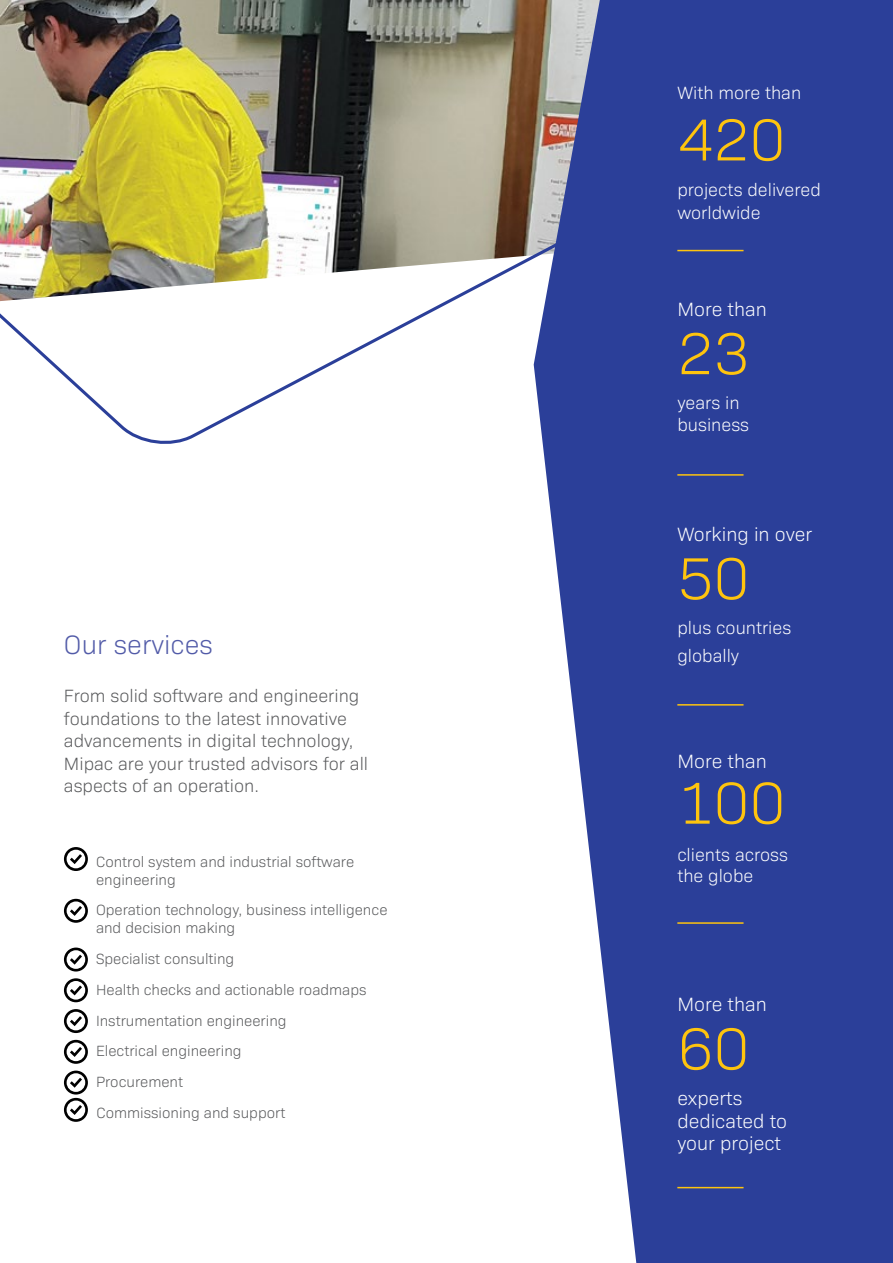
<style>
.page{position:relative;width:893px;height:1263px;background:#fff}
.page>*{position:absolute;margin:0;border:0;box-sizing:border-box;transform-origin:0 0}
.t1{font:300 60px "Bio Sans";color:#fec40e}
.t2{font:300 27px "Bio Sans";color:#525ba8}
.t3{font:300 19.5px/22.5px "Bio Sans";color:#fff}
.t4{font:300 18px/22.5px "Bio Sans";color:#58595b}
.t5{font:300 18px/22.5px "Bio Sans";color:#fff}
.t6{font:300 15px/30.8px "Bio Sans";color:#58595b}
</style>
<div class="page">
<svg style="left:543px;top:0;width:350px;height:1263px;background:#4052a3"></svg>
<hr style="left:677px;top:474px;width:66px;height:2px;background:#fec40e">
<hr style="left:677px;top:704px;width:66px;height:2px;background:#fec40e">
<hr style="left:677px;top:922px;width:66px;height:2px;background:#fec40e">
<hr style="left:677px;top:1187px;width:66px;height:1px;background:#fec40e">
<hr style="left:677px;top:250px;width:66px;height:1px;background:#fec40e">
<img style="left:0;top:0;width:672px;height:448px">
<svg style="left:64px;top:847px;width:24px;height:24px"></svg>
<svg style="left:64px;top:899px;width:24px;height:24px"></svg>
<svg style="left:64px;top:947px;width:24px;height:24px"></svg>
<svg style="left:64px;top:978px;width:24px;height:24px"></svg>
<svg style="left:64px;top:1009px;width:24px;height:24px"></svg>
<svg style="left:64px;top:1040px;width:24px;height:24px"></svg>
<svg style="left:64px;top:1070px;width:24px;height:52px"></svg>
<h2 class="t2" style="left:64px;top:625px;width:151px">Our services</h2>
<p class="t4" style="left:64px;top:683px;width:306px">From solid software and engineering foundations to the latest innovative advancements in digital technology, Mipac are your trusted advisors for all aspects of an operation.</p>
<p class="t6" style="left:96px;top:851px;width:260px;line-height:18px">Control system and industrial software engineering</p>
<p class="t6" style="left:96px;top:900px;width:293px;line-height:18px">Operation technology, business intelligence and decision making</p>
<p class="t6" style="left:96px;top:942px;width:272px">Specialist consulting<br>Health checks and actionable roadmaps<br>Instrumentation engineering<br>Electrical engineering<br>Procurement<br>Commissioning and support</p>
<p class="t5" style="left:677px;top:80px;width:125px">With more than</p>
<h1 class="t1" style="left:677px;top:96px;width:110px">420</h1>
<p class="t5" style="left:677px;top:177px;width:145px">projects delivered worldwide</p>
<h3 class="t3" style="left:677px;top:296px;width:91px">More than</h3>
<h1 class="t1" style="left:677px;top:310px;width:74px">23</h1>
<p class="t5" style="left:677px;top:390px;width:73px">years in business</p>
<h3 class="t3" style="left:677px;top:521px;width:136px">Working in over</h3>
<h1 class="t1" style="left:677px;top:535px;width:74px">50</h1>
<p class="t5" style="left:677px;top:612px;width:116px;line-height:28.5px">plus countries globally</p>
<h3 class="t3" style="left:677px;top:748px;width:91px">More than</h3>
<h1 class="t1" style="left:677px;top:759px;width:110px">100</h1>
<p class="t5" style="left:677px;top:843px;width:112px;line-height:21px">clients across the globe</p>
<h3 class="t3" style="left:677px;top:991px;width:91px">More than</h3>
<h1 class="t1" style="left:677px;top:1005px;width:74px">60</h1>
<h3 class="t3" style="left:677px;top:1086px;width:111px">experts dedicated to your project</h3>
</div>
